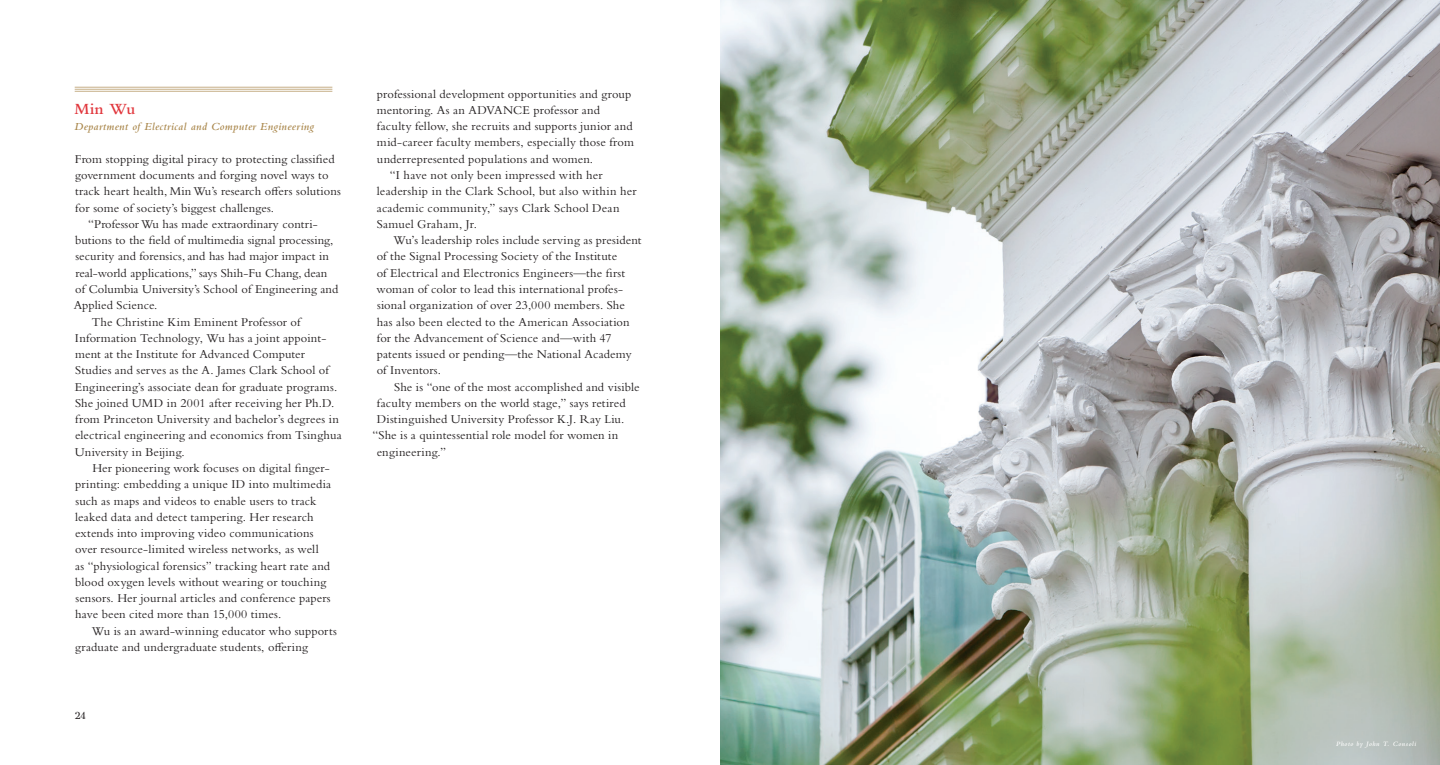
<style>
.page{position:relative;width:1440px;height:765px;background:#fff}
.page>*{position:absolute;margin:0;border:0;box-sizing:border-box;transform-origin:0 0}
.Recipients_name_13pt{font:600 16.25px "Bembo Std";color:#e1373d}
.Body_Copy__1_-_Body_Text{font:12.5px/16.2px "Bembo Std";letter-spacing:.01em;color:#231f20}
.Body_Copy__1_-_Body_Text_NO_INDENT{font:12.5px/16.2px "Bembo Std";letter-spacing:.01em;color:#231f20}
.Recipients_department{font:italic 600 11.25px "Bembo Std";letter-spacing:.035em;color:#a9864a}
.t1{font:10px "Bodoni PTVF";color:#231f20}
.t2{font:italic 600 6.88px "Bembo Std";letter-spacing:.085em;color:#fff}
</style>
<div class="page">
<img style="left:720px;top:0;width:720px;height:765px">
<hr style="left:75px;top:87px;width:257px;height:1px;background:#c6af87">
<hr style="left:75px;top:89px;width:257px;height:1px;background:#c6af87">
<hr style="left:75px;top:91px;width:257px;height:1px;background:#c6af87">
<h3 class="Recipients_name_13pt" style="left:75px;top:100px;width:62px">Min Wu</h3>
<p class="Recipients_department" style="left:74px;top:120px;width:241px">Department of Electrical and Computer Engineering</p>
<p class="Body_Copy__1_-_Body_Text_NO_INDENT" style="left:75px;top:150px;width:267px">From stopping digital piracy to protecting classified government documents and forging novel ways to track heart health, Min Wu’s research offers solutions for some of society’s biggest challenges.</p>
<p class="Body_Copy__1_-_Body_Text" style="left:74px;top:216px;width:266px;text-indent:14px">“Professor Wu has made extraordinary contri&shy;butions to the field of multimedia signal processing, security and forensics, and has had major impact in real-world applications,” says Shih-Fu Chang, dean of Columbia University’s School of Engineering and Applied Science.</p>
<p class="Body_Copy__1_-_Body_Text" style="left:75px;top:313px;width:268px;text-indent:17px">The Christine Kim Eminent Professor of Information Technology, Wu has a joint appoint&shy;ment at the Institute for Advanced Computer Studies and serves as the A. James Clark School of Engineering’s associate dean for graduate programs.<br>She joined UMD in 2001 after receiving her Ph.D. from Princeton University and bachelor’s degrees in electrical engineering and economics from Tsinghua University in Beijing.</p>
<p class="Body_Copy__1_-_Body_Text" style="left:75px;top:460px;width:258px;text-indent:17px">Her pioneering work focuses on digital finger&shy;printing: embedding a unique ID into multimedia such as maps and videos to enable users to track leaked data and detect tampering. Her research extends into improving video communications over resource-limited wireless networks, as well<br>as “physiological forensics” tracking heart rate and blood oxygen levels without wearing or touching sensors. Her journal articles and conference papers have been cited more than 15,000 times.</p>
<p class="Body_Copy__1_-_Body_Text" style="left:75px;top:623px;width:263px;text-indent:16px">Wu is an award-winning educator who supports graduate and undergraduate students, offering</p>
<p class="t1" style="left:75px;top:709px;width:12px">24</p>
<p class="Body_Copy__1_-_Body_Text" style="left:377px;top:85px;width:259px">professional development opportunities and group mentoring. As an ADVANCE professor and faculty fellow, she recruits and supports junior and mid-career faculty members, especially those from underrepresented populations and women.</p>
<p class="Body_Copy__1_-_Body_Text" style="left:377px;top:167px;width:261px;text-indent:13px">“I have not only been impressed with her leadership in the Clark School, but also within her academic community,” says Clark School Dean Samuel Graham, Jr.</p>
<p class="Body_Copy__1_-_Body_Text" style="left:377px;top:232px;width:267px;text-indent:17px">Wu’s leadership roles include serving as president of the Signal Processing Society of the Institute<br>of Electrical and Electronics Engineers—the first woman of color to lead this international profes&shy;sional organization of over 23,000 members. She has also been elected to the American Association for the Advancement of Science and—with 47 patents issued or pending—the National Academy of Inventors.</p>
<p class="Body_Copy__1_-_Body_Text" style="left:394px;top:378px;width:247px">She is “one of the most accomplished and visible</p>
<p class="Body_Copy__1_-_Body_Text" style="left:377px;top:395px;width:250px">faculty members on the world stage,” says retired</p>
<p class="Body_Copy__1_-_Body_Text" style="left:377px;top:411px;width:249px">Distinguished University Professor K.J. Ray Liu.</p>
<p class="Body_Copy__1_-_Body_Text" style="left:372px;top:427px;width:248px">“She is a quintessential role model for women in</p>
<p class="Body_Copy__1_-_Body_Text" style="left:377px;top:443px;width:71px">engineering.”</p>
<p class="t2" style="left:1336px;top:740px;width:82px">Photo by John T. Consoli</p>
</div>
